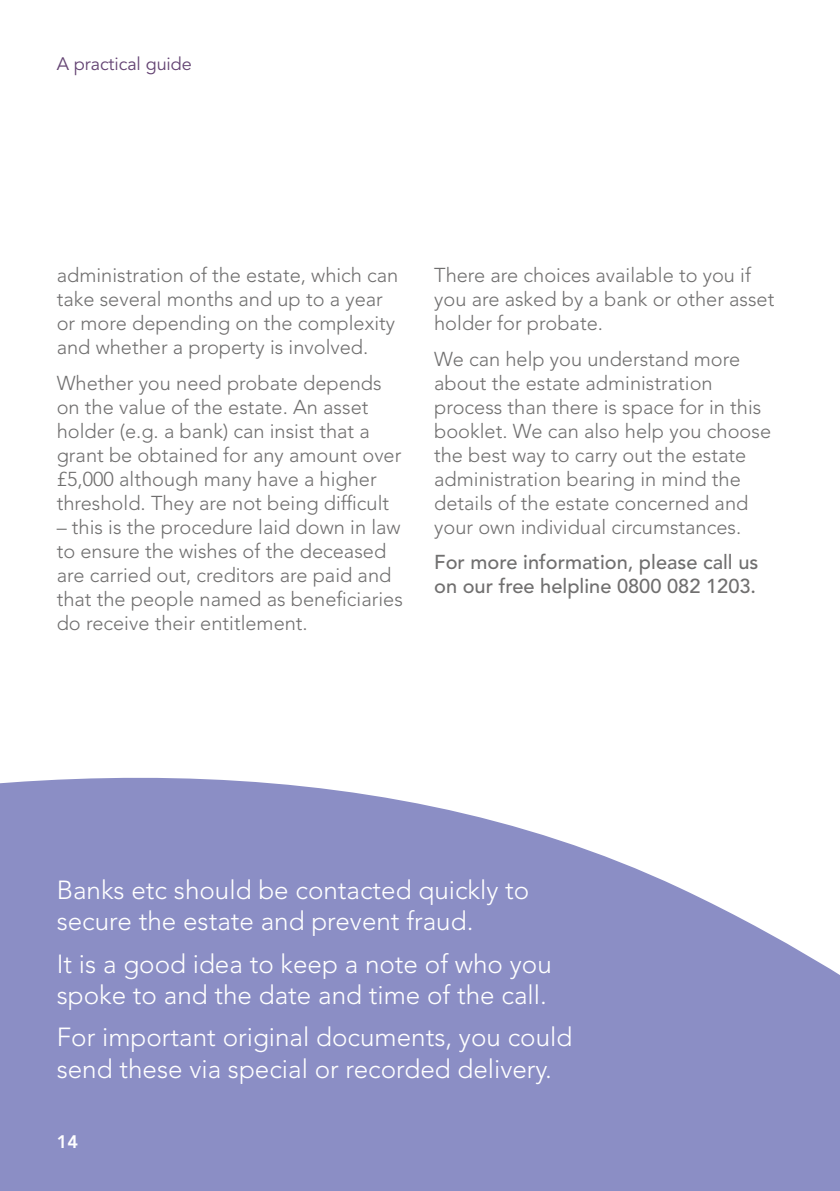
<style>
.page{position:relative;width:840px;height:1191px;background:#fff}
.page>*{position:absolute;margin:0;border:0;box-sizing:border-box;transform-origin:0 0}
.t1{font:300 26px/31.2px "Avenir LT Std";color:#fff}
.t2{font:300 20px/24px "Avenir LT Std";color:#706f6f}
.t3{font:500 20px/24px "Avenir LT Std";color:#706f6f}
.t4{font:18px "Avenir LT Std";letter-spacing:-.005em;color:#644473}
.t5{font:800 18px "Avenir LT Std";color:#fff}
</style>
<div class="page">
<svg style="left:0;top:777px;width:839px;height:414px;background:#999ccc"></svg>
<p class="t4" style="left:57px;top:54px;width:136px">A practical guide</p>
<p class="t2" style="left:57px;top:263px;width:343px">administration of the estate, which can take several months and up to a year or more depending on the complexity and whether a property is involved.</p>
<p class="t2" style="left:57px;top:371px;width:346px">Whether you need probate depends on the value of the estate. An asset holder (e.g. a bank) can insist that a grant be obtained for any amount over £5,000 although many have a higher threshold. They are not being difficult</p>
<p class="t2" style="left:57px;top:515px;width:347px">– this is the procedure laid down in law to ensure the wishes of the deceased are carried out, creditors are paid and that the people named as beneficiaries do receive their entitlement.</p>
<p class="t2" style="left:434px;top:263px;width:341px">There are choices available to you if you are asked by a bank or other asset holder for probate.</p>
<p class="t2" style="left:434px;top:347px;width:338px">We can help you understand more about the estate administration process than there is space for in this booklet. We can also help you choose the best way to carry out the estate administration bearing in mind the details of the estate concerned and your own individual circumstances.</p>
<p class="t3" style="left:434px;top:550px;width:325px">For more information, please call us on our free helpline 0800 082 1203.</p>
<h1 class="t1" style="left:57px;top:874px;width:474px">Banks etc should be contacted quickly to secure the estate and prevent fraud.</h1>
<h1 class="t1" style="left:57px;top:948px;width:496px">It is a good idea to keep a note of who you spoke to and the date and time of the call.</h1>
<h1 class="t1" style="left:57px;top:1021px;width:516px">For important original documents, you could send these via special or recorded delivery.</h1>
<p class="t5" style="left:57px;top:1131px;width:23px">14</p>
</div>
